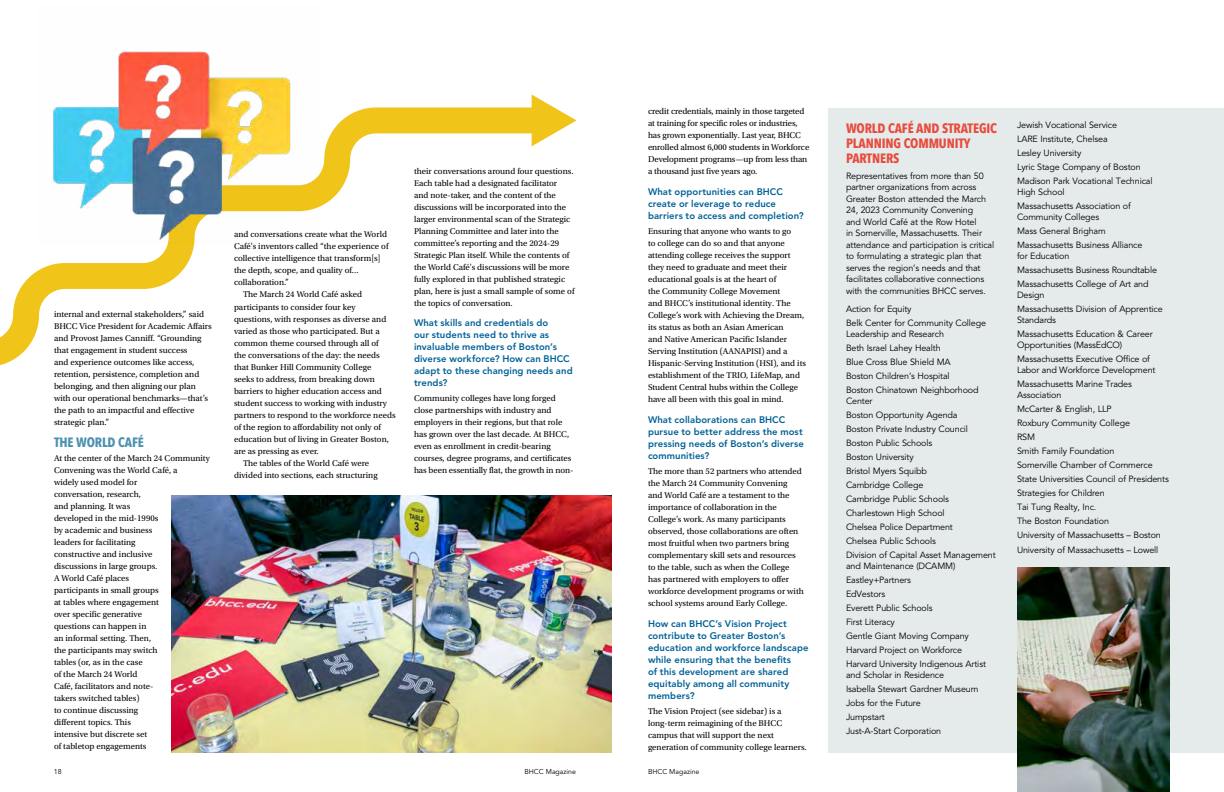
<style>
.page{position:relative;width:1224px;height:792px;background:#fff}
.page>*{position:absolute;margin:0;border:0;box-sizing:border-box;transform-origin:0 0}
.t1{font:700 13.5px/15px "Avenir Next Condensed";letter-spacing:-.01em;color:#e74c3d}
.t2{font:700 13.5px "Avenir Next Condensed";letter-spacing:-.01em;color:#4c92b0}
.t3{font:800 9.5px/12px "Avenir LT Std";letter-spacing:.01em;color:#006197}
.t4{font:9px/14px "Avenir LT Std";letter-spacing:-.015em;color:#000}
.t5{font:8.8px/12px "Utopia Std";color:#000}
.t6{font:7px "Avenir LT Std";color:#000}
</style>
<div class="page">
<svg style="left:0;top:95px;width:577px;height:271px"></svg>
<img style="left:37px;top:51px;width:283px;height:192px">
<img style="left:171px;top:495px;width:441px;height:257px">
<div style="left:828px;top:108px;width:396px;height:644px;background:#e5eaea"></div>
<img style="left:1017px;top:567px;width:153px;height:225px">
<p class="t5" style="left:54px;top:309px;width:159px">internal and external stakeholders,” said BHCC Vice President for Academic Affairs and Provost James Canniff. “Grounding that engagement in student success<br>and experience outcomes like access, retention, persistence, completion and belonging, and then aligning our plan with our operational benchmarks—that’s the path to an impactful and effective strategic plan.”</p>
<h1 class="t2" style="left:54px;top:434px;width:91px">THE WORLD CAFÉ</h1>
<p class="t5" style="left:54px;top:453px;width:157px">At the center of the March 24 Community<br>Convening was the World Café, a<br>widely used model for<br>conversation, research,<br>and planning. It was<br>developed in the mid-1990s<br>by academic and business<br>leaders for facilitating<br>constructive and inclusive<br>discussions in large groups.<br>A World Café places<br>participants in small groups<br>at tables where engagement<br>over specific generative<br>questions can happen in<br>an informal setting. Then,<br>the participants may switch<br>tables (or, as in the case<br>of the March 24 World<br>Café, facilitators and note-<br>takers switched tables)<br>to continue discussing<br>different topics. This<br>intensive but discrete set<br>of tabletop engagements</p>
<p class="t5" style="left:234px;top:229px;width:155px">and conversations create what the World</p>
<p class="t5" style="left:234px;top:241px;width:156px">Café's inventors called “the experience of</p>
<p class="t5" style="left:234px;top:253px;width:148px">collective intelligence that transform[s]</p>
<p class="t5" style="left:234px;top:265px;width:126px">the depth, scope, and quality of...</p>
<p class="t5" style="left:234px;top:277px;width:56px">collaboration.”</p>
<p class="t5" style="left:243px;top:289px;width:121px">The March 24 World Café asked</p>
<p class="t5" style="left:234px;top:301px;width:123px">participants to consider four key</p>
<p class="t5" style="left:234px;top:313px;width:154px">questions, with responses as diverse and</p>
<p class="t5" style="left:234px;top:325px;width:147px">varied as those who participated. But a</p>
<p class="t5" style="left:234px;top:337px;width:146px">common theme coursed through all of</p>
<p class="t5" style="left:234px;top:349px;width:147px">the conversations of the day: the needs</p>
<p class="t5" style="left:234px;top:361px;width:139px">that Bunker Hill Community College</p>
<p class="t5" style="left:234px;top:373px;width:143px">seeks to address, from breaking down</p>
<p class="t5" style="left:234px;top:385px;width:149px">barriers to higher education access and</p>
<p class="t5" style="left:234px;top:397px;width:154px">student success to working with industry</p>
<p class="t5" style="left:234px;top:409px;width:163px">partners to respond to the workforce needs</p>
<p class="t5" style="left:234px;top:421px;width:149px">of the region to affordability not only of</p>
<p class="t5" style="left:234px;top:433px;width:157px">education but of living in Greater Boston,</p>
<p class="t5" style="left:234px;top:445px;width:86px">are as pressing as ever.</p>
<p class="t5" style="left:243px;top:457px;width:128px">The tables of the World Café were</p>
<p class="t5" style="left:234px;top:469px;width:145px">divided into sections, each structuring</p>
<p class="t5" style="left:414px;top:165px;width:162px">their conversations around four questions.<br>Each table had a designated facilitator<br>and note-taker, and the content of the discussions will be incorporated into the larger environmental scan of the Strategic Planning Committee and later into the committee’s reporting and the 2024-29<br>Strategic Plan itself. While the contents of the World Café's discussions will be more fully explored in that published strategic plan, here is just a small sample of some of the topics of conversation.</p>
<p class="t3" style="left:414px;top:317px;width:160px">What skills and credentials do<br>our students need to thrive as invaluable members of Boston’s diverse workforce? How can BHCC adapt to these changing needs and trends?</p>
<p class="t5" style="left:414px;top:393px;width:161px">Community colleges have long forged close partnerships with industry and employers in their regions, but that role has grown over the last decade. At BHCC, even as enrollment in credit-bearing courses, degree programs, and certificates has been essentially flat, the growth in non-</p>
<p class="t5" style="left:648px;top:106px;width:163px">credit credentials, mainly in those targeted at training for specific roles or industries, has grown exponentially. Last year, BHCC enrolled almost 6,000 students in Workforce Development programs—up from less than a thousand just five years ago.</p>
<p class="t3" style="left:648px;top:186px;width:157px">What opportunities can BHCC create or leverage to reduce barriers to access and completion?</p>
<p class="t5" style="left:648px;top:226px;width:160px">Ensuring that anyone who wants to go<br>to college can do so and that anyone attending college receives the support they need to graduate and meet their educational goals is at the heart of<br>the Community College Movement<br>and BHCC’s institutional identity. The College’s work with Achieving the Dream, its status as both an Asian American<br>and Native American Pacific Islander Serving Institution (AANAPISI) and a Hispanic-Serving Institution (HSI), and its establishment of the TRIO, LifeMap, and Student Central hubs within the College have all been with this goal in mind.</p>
<p class="t3" style="left:648px;top:414px;width:157px">What collaborations can BHCC pursue to better address the most pressing needs of Boston’s diverse communities?</p>
<p class="t5" style="left:648px;top:466px;width:157px">The more than 52 partners who attended the March 24 Community Convening and World Café are a testament to the importance of collaboration in the College’s work. As many participants observed, those collaborations are often most fruitful when two partners bring complementary skill sets and resources to the table, such as when the College has partnered with employers to offer workforce development programs or with school systems around Early College.</p>
<p class="t3" style="left:648px;top:618px;width:162px">How can BHCC’s Vision Project contribute to Greater Boston’s education and workforce landscape while ensuring that the benefits<br>of this development are shared equitably among all community members?</p>
<p class="t5" style="left:648px;top:706px;width:160px">The Vision Project (see sidebar) is a long-term reimagining of the BHCC campus that will support the next generation of community college learners.</p>
<p class="t6" style="left:54px;top:768px;width:9px">18</p>
<p class="t6" style="left:525px;top:768px;width:53px">BHCC Magazine</p>
<p class="t6" style="left:648px;top:768px;width:53px">BHCC Magazine</p>
<h1 class="t1" style="left:846px;top:121px;width:153px">WORLD CAFÉ AND STRATEGIC<br>PLANNING COMMUNITY<br>PARTNERS</h1>
<p class="t4" style="left:846px;top:170px;width:150px;line-height:11.5px">Representatives from more than 50 partner organizations from across Greater Boston attended the March 24, 2023 Community Convening<br>and World Café at the Row Hotel<br>in Somerville, Massachusetts. Their attendance and participation is critical to formulating a strategic plan that serves the region’s needs and that facilitates collaborative connections with the communities BHCC serves.</p>
<p class="t4" style="left:846px;top:302px;width:142px">Action for Equity<br>Belk Center for Community College</p>
<p class="t4" style="left:846px;top:327px;width:134px">Leadership and Research<br>Beth Israel Lahey Health<br>Blue Cross Blue Shield MA<br>Boston Children’s Hospital<br>Boston Chinatown Neighborhood</p>
<p class="t4" style="left:846px;top:394px;width:151px">Center<br>Boston Opportunity Agenda<br>Boston Private Industry Council<br>Boston Public Schools<br>Boston University<br>Bristol Myers Squibb<br>Cambridge College<br>Cambridge Public Schools<br>Charlestown High School<br>Chelsea Police Department<br>Chelsea Public Schools<br>Division of Capital Asset Management</p>
<p class="t4" style="left:846px;top:559px;width:142px">and Maintenance (DCAMM)<br>Eastley+Partners<br>EdVestors<br>Everett Public Schools<br>First Literacy<br>Gentle Giant Moving Company<br>Harvard Project on Workforce<br>Harvard University Indigenous Artist</p>
<p class="t4" style="left:846px;top:668px;width:134px">and Scholar in Residence<br>Isabella Stewart Gardner Museum<br>Jobs for the Future<br>Jumpstart<br>Just-A-Start Corporation</p>
<p class="t4" style="left:1017px;top:119px;width:137px">Jewish Vocational Service<br>LARE Institute, Chelsea<br>Lesley University<br>Lyric Stage Company of Boston<br>Madison Park Vocational Technical</p>
<p class="t4" style="left:1017px;top:186px;width:115px">High School<br>Massachusetts Association of</p>
<p class="t4" style="left:1017px;top:211px;width:127px">Community Colleges<br>Mass General Brigham<br>Massachusetts Business Alliance</p>
<p class="t4" style="left:1017px;top:250px;width:142px">for Education<br>Massachusetts Business Roundtable<br>Massachusetts College of Art and</p>
<p class="t4" style="left:1017px;top:289px;width:147px">Design<br>Massachusetts Division of Apprentice</p>
<p class="t4" style="left:1017px;top:314px;width:137px">Standards<br>Massachusetts Education &amp; Career</p>
<p class="t4" style="left:1017px;top:339px;width:134px">Opportunities (MassEdCO)<br>Massachusetts Executive Office of</p>
<p class="t4" style="left:1017px;top:364px;width:140px">Labor and Workforce Development<br>Massachusetts Marine Trades</p>
<p class="t4" style="left:1017px;top:389px;width:153px">Association<br>McCarter &amp; English, LLP<br>Roxbury Community College<br>RSM<br>Smith Family Foundation<br>Somerville Chamber of Commerce<br>State Universities Council of Presidents<br>Strategies for Children<br>Tai Tung Realty, Inc.<br>The Boston Foundation<br>University of Massachusetts – Boston<br>University of Massachusetts – Lowell</p>
</div>
